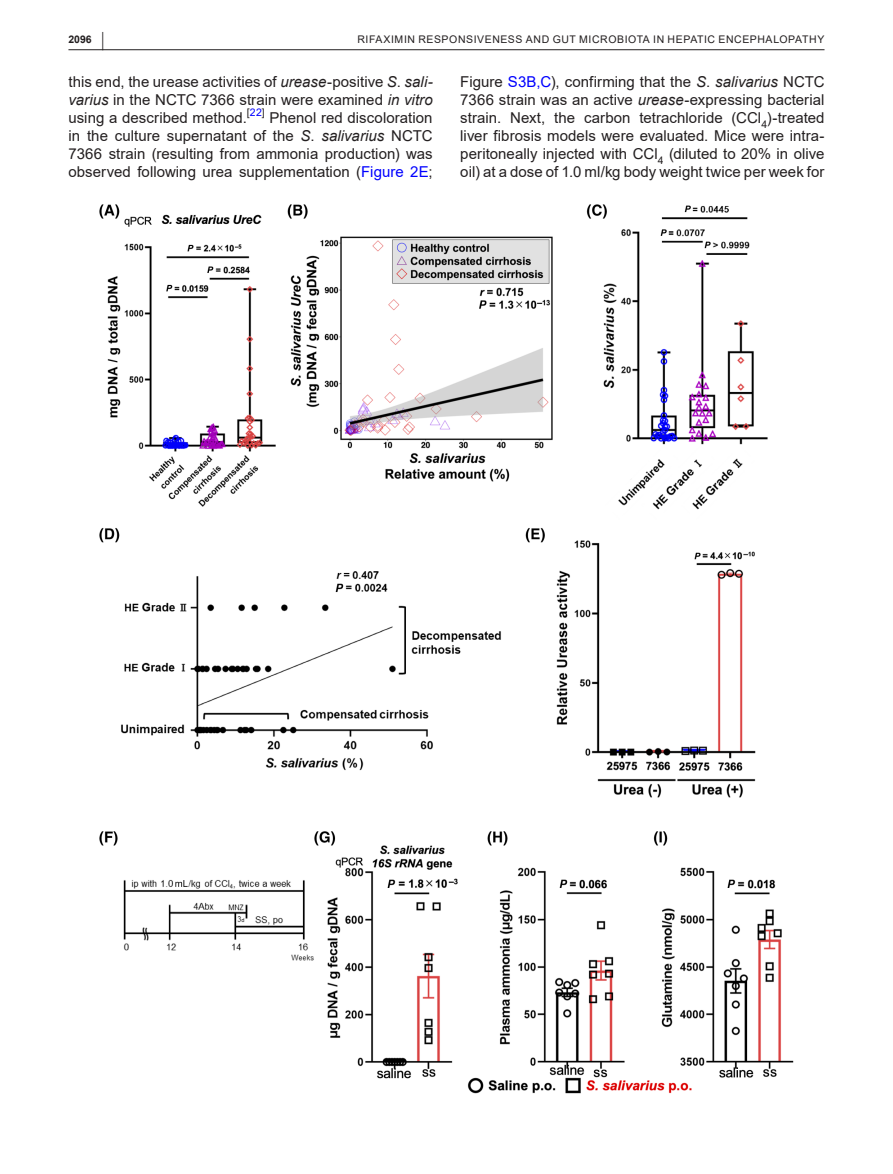
<style>
.page{position:relative;width:893px;height:1174px;background:#fff}
.page>*{position:absolute;margin:0;border:0;box-sizing:border-box;transform-origin:0 0}
.t1{font:15px/18px "Arial";letter-spacing:.005em;color:#231f20;text-align:justify}
.t2{font:10.5px "Arial";letter-spacing:.055em;color:#231f20}
.t3{font:700 10.5px "Arial";color:#231f20}
.s1{font-size:19.5px}
.s2{font-style:italic}
.s3{color:#00f}
</style>
<div class="page">
<hr style="left:68px;top:49px;width:756px;height:1px;background:#231f20">
<img style="left:99px;top:204px;width:695px;height:890px">
<p class="t3" style="left:68px;top:32px;width:37px">2096 <span class="s1">|</span></p>
<p class="t2" style="left:357px;top:32px;width:468px">RIFAXIMIN RESPONSIVENESS AND GUT MICROBIOTA IN HEPATIC ENCEPHALOPATHY</p>
<p class="t1" style="left:68px;top:73px;width:366px">this end, the urease activities of <span class="s2">urease</span>-positive <span class="s2">S</span>. <span class="s2">sali&shy;varius</span> in the NCTC 7366 strain were examined <span class="s2">in vitro </span>using a described method.</p>
<p class="t1" style="left:460px;top:73px;width:366px">Figure <span class="s3">S3B,C</span>), confirming that the <span class="s2">S</span>. <span class="s2">salivarius</span> NCTC 7366 strain was an active <span class="s2">urease</span>-expressing bacterial strain. Next, the carbon tetrachloride (CCl<sub>4</sub>)-treated liver fibrosis models were evaluated. Mice were intra&shy;peritoneally injected with CCl<sub>4</sub> (diluted to 20% in olive oil) at a dose of 1.0 ml/kg body weight twice per week for</p>
<p class="t2" style="left:247px;top:105px;width:19px">[<span class="s3">22</span>]</p>
<p class="t1" style="left:68px;top:109px;width:366px;text-indent:201px">Phenol red discoloration in the culture supernatant of the <span class="s2">S</span>. <span class="s2">salivarius</span> NCTC 7366 strain (resulting from ammonia production) was observed following urea supplementation (<span class="s3">Figure 2E</span>;</p>
</div>
